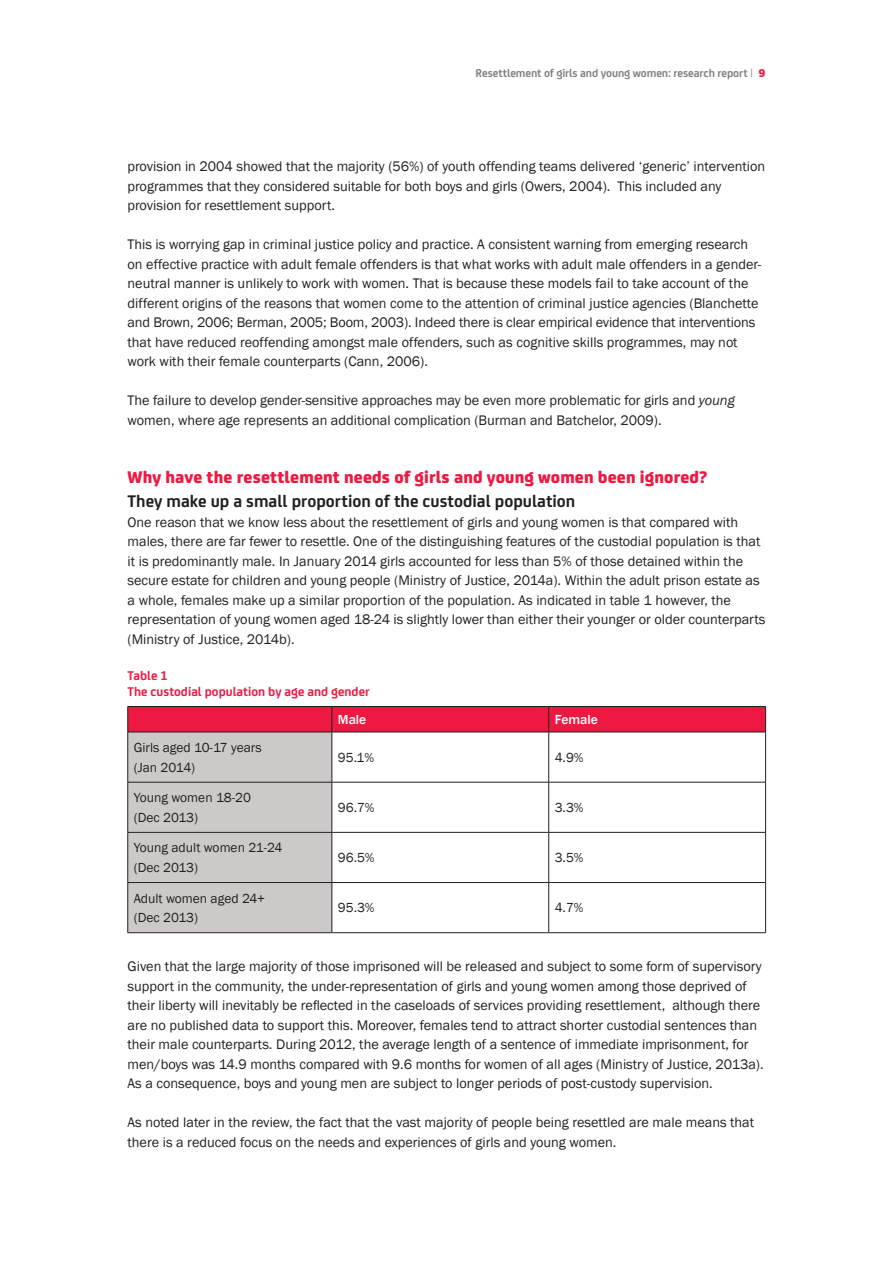
<style>
.page{position:relative;width:893px;height:1263px;background:#fff}
.page>*{position:absolute;margin:0;border:0;box-sizing:border-box;transform-origin:0 0}
.t1{font:800 18px "FS Joey";letter-spacing:.01em;color:#ed1943}
.t2{font:700 18px "FS Joey";color:#231f20}
.t3{font:14.25px/19.5px "Franklin Gothic";color:#231f20}
.t4{font:13.5px/19.5px "Franklin Gothic";color:#231f20}
.t5{font:700 13.5px/16.5px "FS Joey";color:#ed1943}
.t6{font:500 13.5px "Franklin Gothic";color:#fff}
.t7{font:700 12px "FS Joey";letter-spacing:-.01em;color:#808285}
.s1{font-weight:400}
.s2{font-weight:800;color:#ed1943}
.s3{font-style:italic}
</style>
<div class="page">
<svg style="left:127px;top:706px;width:639px;height:227px"></svg>
<hr style="left:128px;top:732px;width:204px;height:1px;background:#231f20">
<hr style="left:127px;top:732px;width:1px;height:50px;background:#231f20">
<hr style="left:332px;top:732px;width:217px;height:1px;background:#231f20">
<hr style="left:332px;top:732px;width:1px;height:50px;background:#231f20">
<hr style="left:549px;top:732px;width:217px;height:1px;background:#231f20">
<hr style="left:548px;top:732px;width:1px;height:50px;background:#231f20">
<hr style="left:765px;top:732px;width:1px;height:50px;background:#231f20">
<hr style="left:128px;top:782px;width:204px;height:1px;background:#231f20">
<hr style="left:127px;top:782px;width:1px;height:50px;background:#231f20">
<hr style="left:332px;top:782px;width:217px;height:1px;background:#231f20">
<hr style="left:332px;top:782px;width:1px;height:50px;background:#231f20">
<hr style="left:549px;top:782px;width:217px;height:1px;background:#231f20">
<hr style="left:548px;top:782px;width:1px;height:50px;background:#231f20">
<hr style="left:765px;top:782px;width:1px;height:50px;background:#231f20">
<hr style="left:128px;top:832px;width:204px;height:1px;background:#231f20">
<hr style="left:127px;top:832px;width:1px;height:50px;background:#231f20">
<hr style="left:332px;top:832px;width:217px;height:1px;background:#231f20">
<hr style="left:332px;top:832px;width:1px;height:50px;background:#231f20">
<hr style="left:549px;top:832px;width:217px;height:1px;background:#231f20">
<hr style="left:548px;top:832px;width:1px;height:50px;background:#231f20">
<hr style="left:765px;top:832px;width:1px;height:50px;background:#231f20">
<hr style="left:128px;top:882px;width:204px;height:1px;background:#231f20">
<hr style="left:127px;top:883px;width:1px;height:49px;background:#231f20">
<hr style="left:332px;top:882px;width:217px;height:1px;background:#231f20">
<hr style="left:332px;top:883px;width:1px;height:49px;background:#231f20">
<hr style="left:549px;top:882px;width:217px;height:1px;background:#231f20">
<hr style="left:548px;top:883px;width:1px;height:49px;background:#231f20">
<hr style="left:765px;top:883px;width:1px;height:49px;background:#231f20">
<hr style="left:128px;top:932px;width:204px;height:1px;background:#231f20">
<hr style="left:332px;top:932px;width:217px;height:1px;background:#231f20">
<hr style="left:549px;top:932px;width:217px;height:1px;background:#231f20">
<p class="t7" style="left:476px;top:64px;width:291px">Resettlement of girls and young women: research report <span class="s1">|</span> <span class="s2">9</span></p>
<p class="t3" style="left:128px;top:157px;width:639px">provision in 2004 showed that the majority (56%) of youth offending teams delivered ‘generic’ intervention programmes that they considered suitable for both boys and girls (Owers, 2004). This included any provision for resettlement support.</p>
<p class="t3" style="left:128px;top:235px;width:635px">This is worrying gap in criminal justice policy and practice. A consistent warning from emerging research on effective practice with adult female offenders is that what works with adult male offenders in a gender&shy;neutral manner is unlikely to work with women. That is because these models fail to take account of the different origins of the reasons that women come to the attention of criminal justice agencies (Blanchette and Brown, 2006; Berman, 2005; Boom, 2003). Indeed there is clear empirical evidence that interventions that have reduced reoffending amongst male offenders, such as cognitive skills programmes, may not work with their female counterparts (Cann, 2006).</p>
<p class="t3" style="left:128px;top:391px;width:609px">The failure to develop gender-sensitive approaches may be even more problematic for girls and <span class="s3">young </span>women, where age represents an additional complication (Burman and Batchelor, 2009).</p>
<p class="t1" style="left:128px;top:463px;width:582px">Why have the resettlement needs of girls and young women been ignored?</p>
<p class="t2" style="left:128px;top:488px;width:449px">They make up a small proportion of the custodial population</p>
<p class="t3" style="left:128px;top:512px;width:639px">One reason that we know less about the resettlement of girls and young women is that compared with males, there are far fewer to resettle. One of the distinguishing features of the custodial population is that it is predominantly male. In January 2014 girls accounted for less than 5% of those detained within the secure estate for children and young people (Ministry of Justice, 2014a). Within the adult prison estate as a whole, females make up a similar proportion of the population. As indicated in table 1 however, the representation of young women aged 18-24 is slightly lower than either their younger or older counterparts (Ministry of Justice, 2014b).</p>
<p class="t5" style="left:128px;top:666px;width:244px">Table 1<br>The custodial population by age and gender</p>
<p class="t6" style="left:338px;top:711px;width:30px">Male</p>
<p class="t6" style="left:555px;top:711px;width:45px">Female</p>
<p class="t4" style="left:134px;top:738px;width:129px">Girls aged 10-17 years (Jan 2014)</p>
<p class="t4" style="left:338px;top:748px;width:38px">95.1%</p>
<p class="t4" style="left:555px;top:748px;width:30px">4.9%</p>
<p class="t4" style="left:134px;top:788px;width:119px">Young women 18-20 (Dec 2013)</p>
<p class="t4" style="left:338px;top:798px;width:38px">96.7%</p>
<p class="t4" style="left:555px;top:798px;width:30px">3.3%</p>
<p class="t4" style="left:134px;top:838px;width:150px">Young adult women 21-24 (Dec 2013)</p>
<p class="t4" style="left:338px;top:848px;width:38px">96.5%</p>
<p class="t4" style="left:555px;top:848px;width:30px">3.5%</p>
<p class="t4" style="left:134px;top:889px;width:133px">Adult women aged 24+ (Dec 2013)</p>
<p class="t4" style="left:338px;top:898px;width:38px">95.3%</p>
<p class="t4" style="left:555px;top:898px;width:30px">4.7%</p>
<p class="t3" style="left:128px;top:957px;width:638px">Given that the large majority of those imprisoned will be released and subject to some form of supervisory support in the community, the under-representation of girls and young women among those deprived of their liberty will inevitably be reflected in the caseloads of services providing resettlement, although there are no published data to support this. Moreover, females tend to attract shorter custodial sentences than their male counterparts. During 2012, the average length of a sentence of immediate imprisonment, for men/boys was 14.9 months compared with 9.6 months for women of all ages (Ministry of Justice, 2013a).<br>As a consequence, boys and young men are subject to longer periods of post-custody supervision.</p>
<p class="t3" style="left:128px;top:1113px;width:628px">As noted later in the review, the fact that the vast majority of people being resettled are male means that there is a reduced focus on the needs and experiences of girls and young women.</p>
</div>
